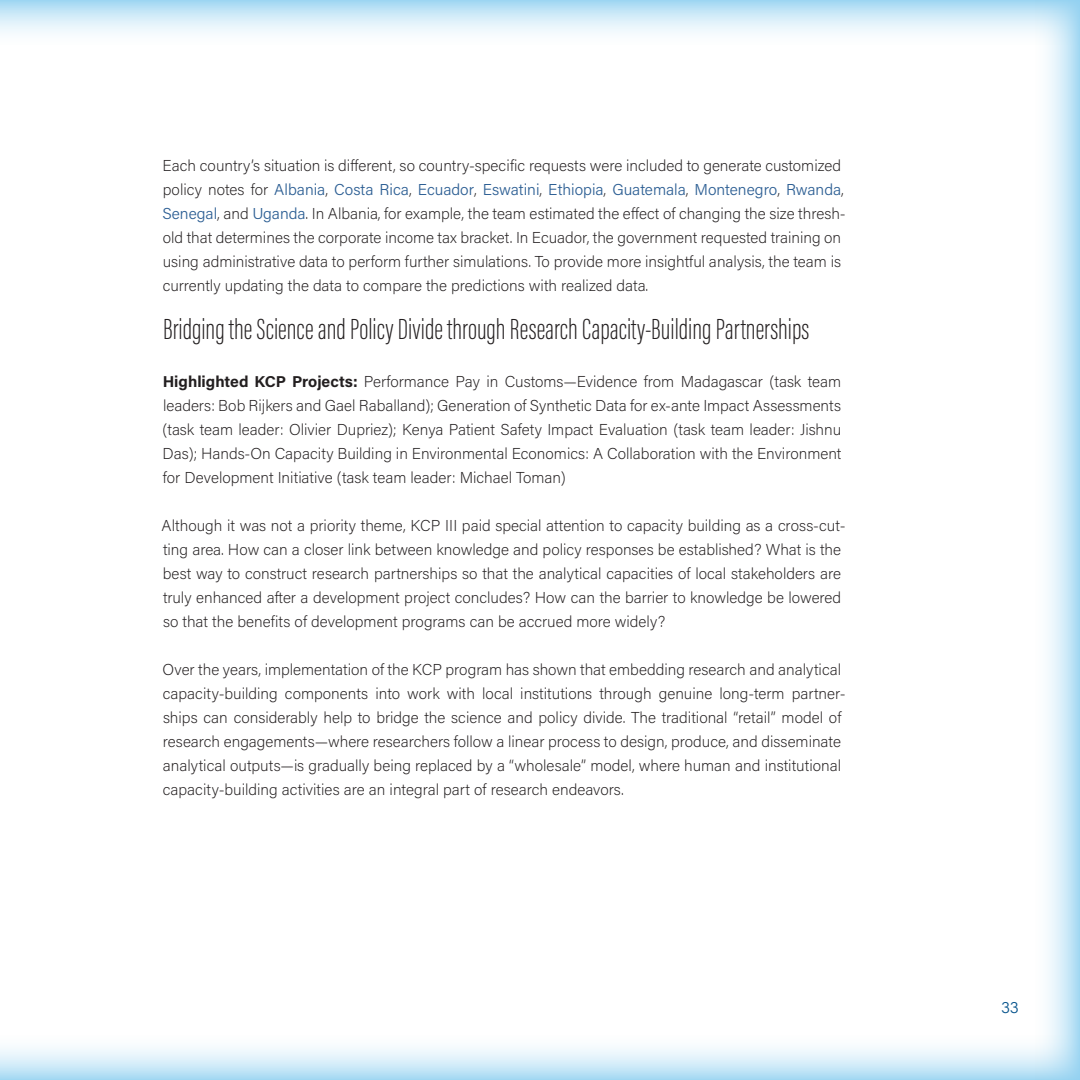
<style>
.page{position:relative;width:1080px;height:1080px;background:#fff}
.page>*{position:absolute;margin:0;border:0;box-sizing:border-box;transform-origin:0 0}
.t1{font:200 30px "Acumin Pro Extra Cond";color:#231f20}
.t2{font:300 16.5px "Acumin Pro";color:#09558d}
.t3{font:200 15.75px/24px "Acumin Pro";color:#231f20}
.s1{font-weight:300;color:#2d5f94}
.s2{font-weight:700}
</style>
<div class="page">
<div style="left:0;top:1035px;width:1080px;height:45px;background:linear-gradient(to bottom,#fff,#b0ddf4)"></div>
<div style="left:0;top:0;width:1080px;height:45px;background:linear-gradient(to bottom,#abdbf4,#fff)"></div>
<svg style="left:1035px;top:0;width:45px;height:1080px"></svg>
<p class="t3" style="left:162px;top:153px;width:685px">Each country’s situation is different, so country-specific requests were included to generate customized policy notes for <span class="s1">Albania</span>, <span class="s1">Costa Rica</span>, <span class="s1">Ecuador</span>, <span class="s1">Eswatini</span>, <span class="s1">Ethiopia</span>, <span class="s1">Guatemala</span>, <span class="s1">Montenegro</span>, <span class="s1">Rwanda</span>, <span class="s1">Senegal</span>, and <span class="s1">Uganda</span>. In Albania, for example, the team estimated the effect of changing the size thresh&shy;old that determines the corporate income tax bracket. In Ecuador, the government requested training on using administrative data to perform further simulations. To provide more insightful analysis, the team is currently updating the data to compare the predictions with realized data.</p>
<h1 class="t1" style="left:163px;top:311px;width:648px">Bridging the Science and Policy Divide through Research Capacity-Building Partnerships</h1>
<p class="t3" style="left:162px;top:369px;width:681px;text-align:justify"><span class="s2">Highlighted KCP Projects:</span> Performance Pay in Customs—Evidence from Madagascar (task team leaders: Bob Rijkers and Gael Raballand); Generation of Synthetic Data for ex-ante Impact Assessments (task team leader: Olivier Dupriez); Kenya Patient Safety Impact Evaluation (task team leader: Jishnu Das); Hands-On Capacity Building in Environmental Economics: A Collaboration with the Environment for Development Initiative (task team leader: Michael Toman)</p>
<p class="t3" style="left:162px;top:513px;width:686px">Although it was not a priority theme, KCP III paid special attention to capacity building as a cross-cut&shy;ting area. How can a closer link between knowledge and policy responses be established? What is the best way to construct research partnerships so that the analytical capacities of local stakeholders are truly enhanced after a development project concludes? How can the barrier to knowledge be lowered so that the benefits of development programs can be accrued more widely?</p>
<p class="t3" style="left:162px;top:657px;width:685px">Over the years, implementation of the KCP program has shown that embedding research and analytical capacity-building components into work with local institutions through genuine long-term partner&shy;ships can considerably help to bridge the science and policy divide. The traditional “retail” model of research engagements—where researchers follow a linear process to design, produce, and disseminate analytical outputs—is gradually being replaced by a “wholesale” model, where human and institutional capacity-building activities are an integral part of research endeavors.</p>
<p class="t2" style="left:1001px;top:996px;width:19px">33</p>
</div>
